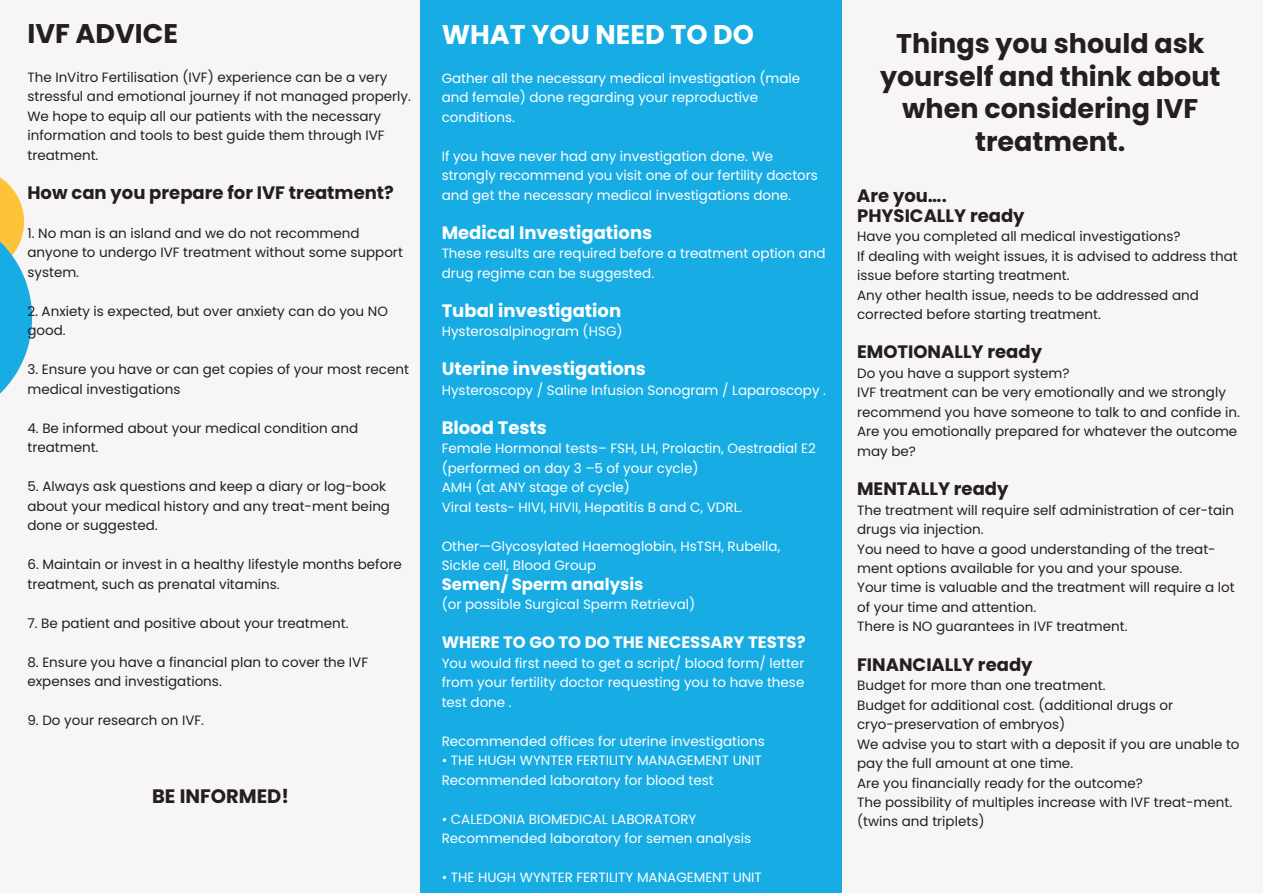
<style>
.page{position:relative;width:1263px;height:893px;background:#f7f6f4}
.page>*{position:absolute;margin:0;border:0;box-sizing:border-box;transform-origin:0 0}
.t1{font:700 27px/32.4px "Poppins";color:#231f20;text-align:center}
.t2{font:700 27px "Poppins";color:#fff}
.t3{font:700 19.5px "Poppins";color:#231f20}
.t4{font:700 18px/19.5px "Poppins";color:#231f20}
.t5{font:700 18px "Poppins";color:#fff}
.t6{font:700 16.5px "Poppins";color:#fff}
.t7{font:13.5px/19.5px "Poppins";color:#231f20}
.t8{font:13.5px/19.5px "Poppins";color:#fff}
</style>
<div class="page">
<div style="left:420px;top:0;width:421px;height:893px;background:#17ade4"></div>
<svg style="left:0;top:177px;width:32px;height:217px"></svg>
<h1 class="t1" style="left:27px;top:17px;width:152px">IVF ADVICE</h1>
<p class="t7" style="left:27px;top:67px;width:385px">The InVitro Fertilisation (IVF) experience can be a very stressful and emotional journey if not managed properly.<br>We hope to equip all our patients with the necessary information and tools to best guide them through IVF treatment.</p>
<h3 class="t4" style="left:27px;top:183px;width:368px">How can you prepare for IVF treatment?</h3>
<p class="t7" style="left:27px;top:223px;width:377px">1. No man is an island and we do not recommend anyone to undergo IVF treatment without some support system.</p>
<p class="t7" style="left:27px;top:301px;width:362px">2. Anxiety is expected, but over anxiety can do you NO good.</p>
<p class="t7" style="left:27px;top:360px;width:383px">3. Ensure you have or can get copies of your most recent medical investigations</p>
<p class="t7" style="left:27px;top:418px;width:332px">4. Be informed about your medical condition and treatment.</p>
<p class="t7" style="left:27px;top:477px;width:364px">5. Always ask questions and keep a diary or log-book about your medical history and any treat-ment being done or suggested.</p>
<p class="t7" style="left:27px;top:555px;width:376px">6. Maintain or invest in a healthy lifestyle months before treatment, such as prenatal vitamins.</p>
<p class="t7" style="left:27px;top:613px;width:323px">7. Be patient and positive about your treatment.</p>
<p class="t7" style="left:27px;top:652px;width:342px">8. Ensure you have a financial plan to cover the IVF expenses and investigations.</p>
<p class="t7" style="left:27px;top:711px;width:178px">9. Do your research on IVF.</p>
<h2 class="t3" style="left:152px;top:785px;width:138px">BE INFORMED!</h2>
<h1 class="t2" style="left:442px;top:19px;width:314px">WHAT YOU NEED TO DO</h1>
<p class="t8" style="left:442px;top:68px;width:360px">Gather all the necessary medical investigation (male and female) done regarding your reproductive conditions.</p>
<p class="t8" style="left:442px;top:146px;width:378px">If you have never had any investigation done. We strongly recommend you visit one of our fertility doctors and get the necessary medical investigations done.</p>
<h3 class="t5" style="left:442px;top:222px;width:212px">Medical Investigations</h3>
<p class="t8" style="left:442px;top:244px;width:385px">These results are required before a treatment option and drug regime can be suggested.</p>
<h3 class="t5" style="left:442px;top:300px;width:181px">Tubal investigation</h3>
<p class="t8" style="left:442px;top:322px;width:182px">Hysterosalpinogram (HSG)</p>
<h3 class="t5" style="left:442px;top:359px;width:206px">Uterine investigations</h3>
<p class="t8" style="left:442px;top:380px;width:386px">Hysteroscopy / Saline Infusion Sonogram / Laparoscopy .</p>
<h3 class="t5" style="left:442px;top:417px;width:107px">Blood Tests</h3>
<p class="t8" style="left:442px;top:439px;width:376px">Female Hormonal tests– FSH, LH, Prolactin, Oestradial E2 (performed on day 3 –5 of your cycle)<br>AMH (at ANY stage of cycle)<br>Viral tests- HIVI, HIVII, Hepatitis B and C, VDRL.</p>
<p class="t8" style="left:442px;top:536px;width:340px">Other—Glycosylated Haemoglobin, HsTSH, Rubella,<br>Sickle cell, Blood Group</p>
<p class="t6" style="left:442px;top:575px;width:203px">Semen/ Sperm analysis</p>
<p class="t8" style="left:442px;top:595px;width:255px">(or possible Surgical Sperm Retrieval)</p>
<p class="t6" style="left:442px;top:633px;width:365px">WHERE TO GO TO DO THE NECESSARY TESTS?</p>
<p class="t8" style="left:442px;top:653px;width:364px;text-align:justify">You would first need to get a script/ blood form/ letter from your fertility doctor requesting you to have these test done .</p>
<p class="t8" style="left:442px;top:731px;width:325px">Recommended offices for uterine investigations</p>
<p class="t8" style="left:442px;top:751px;width:322px">• THE HUGH WYNTER FERTILITY MANAGEMENT UNIT<br>Recommended laboratory for blood test</p>
<p class="t8" style="left:442px;top:809px;width:311px">• CALEDONIA BIOMEDICAL LABORATORY<br>Recommended laboratory for semen analysis</p>
<p class="t8" style="left:442px;top:868px;width:322px">• THE HUGH WYNTER FERTILITY MANAGEMENT UNIT</p>
<h1 class="t1" style="left:880px;top:28px;width:342px">Things you should ask yourself and think about when considering IVF treatment.</h1>
<h3 class="t4" style="left:857px;top:186px;width:169px">Are you….<br>PHYSICALLY ready</h3>
<p class="t7" style="left:857px;top:227px;width:382px">Have you completed all medical investigations?<br>If dealing with weight issues, it is advised to address that issue before starting treatment.<br>Any other health issue, needs to be addressed and corrected before starting treatment.</p>
<h3 class="t4" style="left:857px;top:342px;width:186px">EMOTIONALLY ready</h3>
<p class="t7" style="left:857px;top:364px;width:384px">Do you have a support system?<br>IVF treatment can be very emotionally and we strongly recommend you have someone to talk to and confide in.<br>Are you emotionally prepared for whatever the outcome may be?</p>
<h3 class="t4" style="left:857px;top:479px;width:153px">MENTALLY ready</h3>
<p class="t7" style="left:857px;top:500px;width:379px">The treatment will require self administration of cer-tain drugs via injection.<br>You need to have a good understanding of the treat&shy;ment options available for you and your spouse.<br>Your time is valuable and the treatment will require a lot of your time and attention.<br>There is NO guarantees in IVF treatment.</p>
<h3 class="t4" style="left:857px;top:654px;width:177px">FINANCIALLY ready</h3>
<p class="t7" style="left:857px;top:676px;width:384px">Budget for more than one treatment.<br>Budget for additional cost. (additional drugs or cryo-preservation of embryos)<br>We advise you to start with a deposit if you are unable to pay the full amount at one time.<br>Are you financially ready for the outcome?<br>The possibility of multiples increase with IVF treat-ment. (twins and triplets)</p>
</div>
